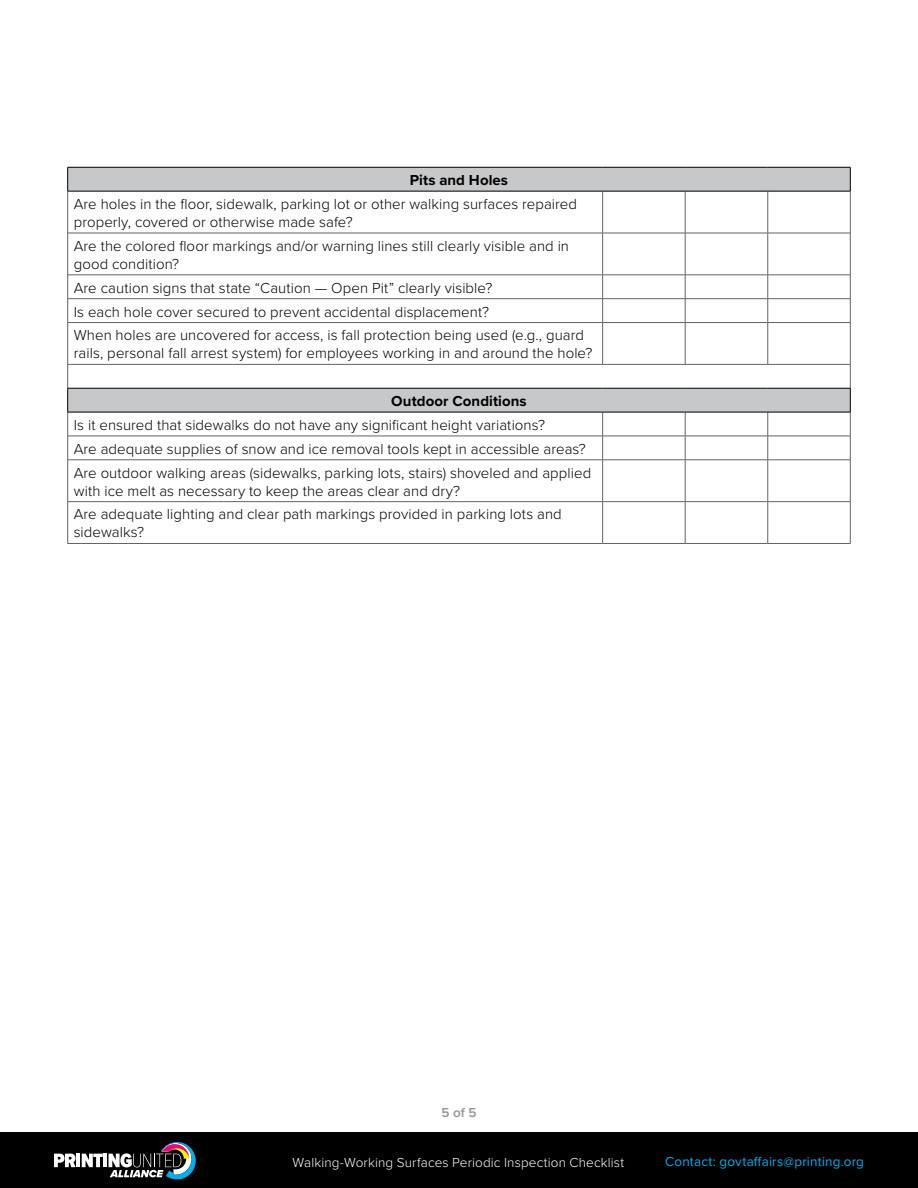
<style>
.page{position:relative;width:918px;height:1188px;background:#fff}
.page>*{position:absolute;margin:0;border:0;box-sizing:border-box;transform-origin:0 0}
.t1{font:300 15px/23.9px "Proxima Nova";letter-spacing:.005em;color:#000}
.t2{font:700 15px "Proxima Nova";letter-spacing:.005em;color:#000}
.t3{font:300 13.5px "Proxima Nova";letter-spacing:.01em;color:#fff}
.t4{font:13.5px "Proxima Nova";letter-spacing:.015em;color:#00aeef}
.t5{font:600 13.5px "Proxima Nova";color:#939598}
</style>
<div class="page">
<svg style="left:68px;top:168px;width:782px;height:244px"></svg>
<hr style="left:67px;top:191px;width:1px;height:42px;background:#636466">
<hr style="left:602px;top:191px;width:1px;height:42px;background:#636466">
<hr style="left:685px;top:191px;width:1px;height:42px;background:#636466">
<hr style="left:768px;top:191px;width:1px;height:42px;background:#636466">
<hr style="left:850px;top:191px;width:1px;height:42px;background:#636466">
<hr style="left:67px;top:233px;width:1px;height:42px;background:#636466">
<hr style="left:602px;top:233px;width:1px;height:42px;background:#636466">
<hr style="left:685px;top:233px;width:1px;height:42px;background:#636466">
<hr style="left:768px;top:233px;width:1px;height:42px;background:#636466">
<hr style="left:850px;top:233px;width:1px;height:42px;background:#636466">
<svg style="left:67px;top:275px;width:1px;height:48px"></svg>
<svg style="left:602px;top:276px;width:1px;height:46px"></svg>
<svg style="left:685px;top:276px;width:1px;height:46px"></svg>
<svg style="left:768px;top:276px;width:1px;height:46px"></svg>
<svg style="left:850px;top:275px;width:1px;height:48px"></svg>
<hr style="left:67px;top:323px;width:1px;height:41px;background:#636466">
<hr style="left:602px;top:323px;width:1px;height:41px;background:#636466">
<hr style="left:685px;top:323px;width:1px;height:41px;background:#636466">
<hr style="left:768px;top:323px;width:1px;height:41px;background:#636466">
<hr style="left:850px;top:323px;width:1px;height:41px;background:#636466">
<svg style="left:602px;top:413px;width:1px;height:47px"></svg>
<svg style="left:685px;top:413px;width:1px;height:47px"></svg>
<svg style="left:768px;top:413px;width:1px;height:47px"></svg>
<hr style="left:67px;top:460px;width:1px;height:42px;background:#636466">
<hr style="left:602px;top:460px;width:1px;height:41px;background:#636466">
<hr style="left:685px;top:460px;width:1px;height:41px;background:#636466">
<hr style="left:768px;top:460px;width:1px;height:41px;background:#636466">
<hr style="left:850px;top:460px;width:1px;height:42px;background:#636466">
<hr style="left:67px;top:502px;width:1px;height:41px;background:#636466">
<hr style="left:602px;top:502px;width:1px;height:41px;background:#636466">
<hr style="left:685px;top:502px;width:1px;height:41px;background:#636466">
<hr style="left:768px;top:502px;width:1px;height:41px;background:#636466">
<hr style="left:850px;top:502px;width:1px;height:41px;background:#636466">
<hr style="left:68px;top:233px;width:535px;height:1px;background:#636466">
<hr style="left:603px;top:233px;width:82px;height:1px;background:#636466">
<hr style="left:685px;top:233px;width:83px;height:1px;background:#636466">
<hr style="left:768px;top:233px;width:82px;height:1px;background:#636466">
<hr style="left:68px;top:275px;width:535px;height:1px;background:#636466">
<hr style="left:603px;top:275px;width:82px;height:1px;background:#636466">
<hr style="left:685px;top:275px;width:83px;height:1px;background:#636466">
<hr style="left:768px;top:275px;width:82px;height:1px;background:#636466">
<hr style="left:68px;top:298px;width:535px;height:1px;background:#636466">
<hr style="left:603px;top:298px;width:82px;height:1px;background:#636466">
<hr style="left:685px;top:298px;width:83px;height:1px;background:#636466">
<hr style="left:768px;top:298px;width:82px;height:1px;background:#636466">
<hr style="left:68px;top:322px;width:535px;height:1px;background:#636466">
<hr style="left:603px;top:322px;width:82px;height:1px;background:#636466">
<hr style="left:685px;top:322px;width:83px;height:1px;background:#636466">
<hr style="left:768px;top:322px;width:82px;height:1px;background:#636466">
<hr style="left:68px;top:364px;width:535px;height:1px;background:#636466">
<hr style="left:603px;top:364px;width:82px;height:1px;background:#636466">
<hr style="left:685px;top:364px;width:83px;height:1px;background:#636466">
<hr style="left:768px;top:364px;width:82px;height:1px;background:#636466">
<hr style="left:68px;top:436px;width:535px;height:1px;background:#636466">
<hr style="left:603px;top:436px;width:82px;height:1px;background:#636466">
<hr style="left:685px;top:436px;width:83px;height:1px;background:#636466">
<hr style="left:768px;top:436px;width:82px;height:1px;background:#636466">
<hr style="left:68px;top:460px;width:535px;height:1px;background:#636466">
<hr style="left:603px;top:460px;width:82px;height:1px;background:#636466">
<hr style="left:685px;top:460px;width:83px;height:1px;background:#636466">
<hr style="left:768px;top:460px;width:82px;height:1px;background:#636466">
<hr style="left:68px;top:501px;width:535px;height:1px;background:#636466">
<hr style="left:603px;top:501px;width:82px;height:1px;background:#636466">
<hr style="left:685px;top:501px;width:83px;height:1px;background:#636466">
<hr style="left:768px;top:501px;width:82px;height:1px;background:#636466">
<hr style="left:68px;top:543px;width:535px;height:1px;background:#636466">
<hr style="left:603px;top:543px;width:82px;height:1px;background:#636466">
<hr style="left:685px;top:543px;width:83px;height:1px;background:#636466">
<hr style="left:768px;top:543px;width:82px;height:1px;background:#636466">
<hr style="left:68px;top:167px;width:535px;height:1px;background:#000">
<svg style="left:67px;top:167px;width:1px;height:24px"></svg>
<hr style="left:603px;top:167px;width:82px;height:1px;background:#000">
<hr style="left:685px;top:167px;width:83px;height:1px;background:#000">
<hr style="left:768px;top:167px;width:82px;height:1px;background:#000">
<svg style="left:850px;top:167px;width:1px;height:24px"></svg>
<hr style="left:68px;top:191px;width:535px;height:1px;background:#000">
<hr style="left:603px;top:191px;width:82px;height:1px;background:#000">
<hr style="left:685px;top:191px;width:83px;height:1px;background:#000">
<hr style="left:768px;top:191px;width:82px;height:1px;background:#000">
<hr style="left:68px;top:388px;width:535px;height:1px;background:#000">
<svg style="left:67px;top:364px;width:1px;height:96px"></svg>
<hr style="left:603px;top:388px;width:82px;height:1px;background:#000">
<hr style="left:685px;top:388px;width:83px;height:1px;background:#000">
<hr style="left:768px;top:388px;width:82px;height:1px;background:#000">
<svg style="left:850px;top:364px;width:1px;height:96px"></svg>
<hr style="left:68px;top:412px;width:535px;height:1px;background:#000">
<hr style="left:603px;top:412px;width:82px;height:1px;background:#000">
<hr style="left:685px;top:412px;width:83px;height:1px;background:#000">
<hr style="left:768px;top:412px;width:82px;height:1px;background:#000">
<div style="left:0;top:1132px;width:918px;height:56px;background:#000"></div>
<svg style="left:54px;top:1154px;width:22px;height:13px"></svg>
<hr style="left:76px;top:1154px;width:4px;height:13px;background:#fff">
<svg style="left:82px;top:1142px;width:114px;height:37px"></svg>
<p class="t2" style="left:410px;top:169px;width:100px">Pits and Holes</p>
<p class="t1" style="left:74px;top:194px;width:505px;line-height:18px">Are holes in the floor, sidewalk, parking lot or other walking surfaces repaired properly, covered or otherwise made safe?</p>
<p class="t1" style="left:74px;top:236px;width:497px;line-height:18px">Are the colored floor markings and/or warning lines still clearly visible and in good condition?</p>
<p class="t1" style="left:74px;top:275px;width:512px">Are caution signs that state “Caution — Open Pit” clearly visible?<br>Is each hole cover secured to prevent accidental displacement?<br>When holes are uncovered for access, is fall protection being used (e.g., guard</p>
<p class="t1" style="left:74px;top:341px;width:520px">rails, personal fall arrest system) for employees working in and around the hole?</p>
<p class="t2" style="left:391px;top:390px;width:137px">Outdoor Conditions</p>
<p class="t1" style="left:74px;top:412px;width:519px">Is it ensured that sidewalks do not have any significant height variations?<br>Are adequate supplies of snow and ice removal tools kept in accessible areas?<br>Are outdoor walking areas (sidewalks, parking lots, stairs) shoveled and applied</p>
<p class="t1" style="left:74px;top:478px;width:490px">with ice melt as necessary to keep the areas clear and dry?<br>Are adequate lighting and clear path markings provided in parking lots and</p>
<p class="t1" style="left:74px;top:520px;width:72px">sidewalks?</p>
<p class="t5" style="left:441px;top:1103px;width:37px">5 of 5</p>
<p class="t3" style="left:293px;top:1153px;width:333px">Walking-Working Surfaces Periodic Inspection Checklist</p>
<p class="t4" style="left:665px;top:1152px;width:200px">Contact: govtaffairs@printing.org</p>
</div>
